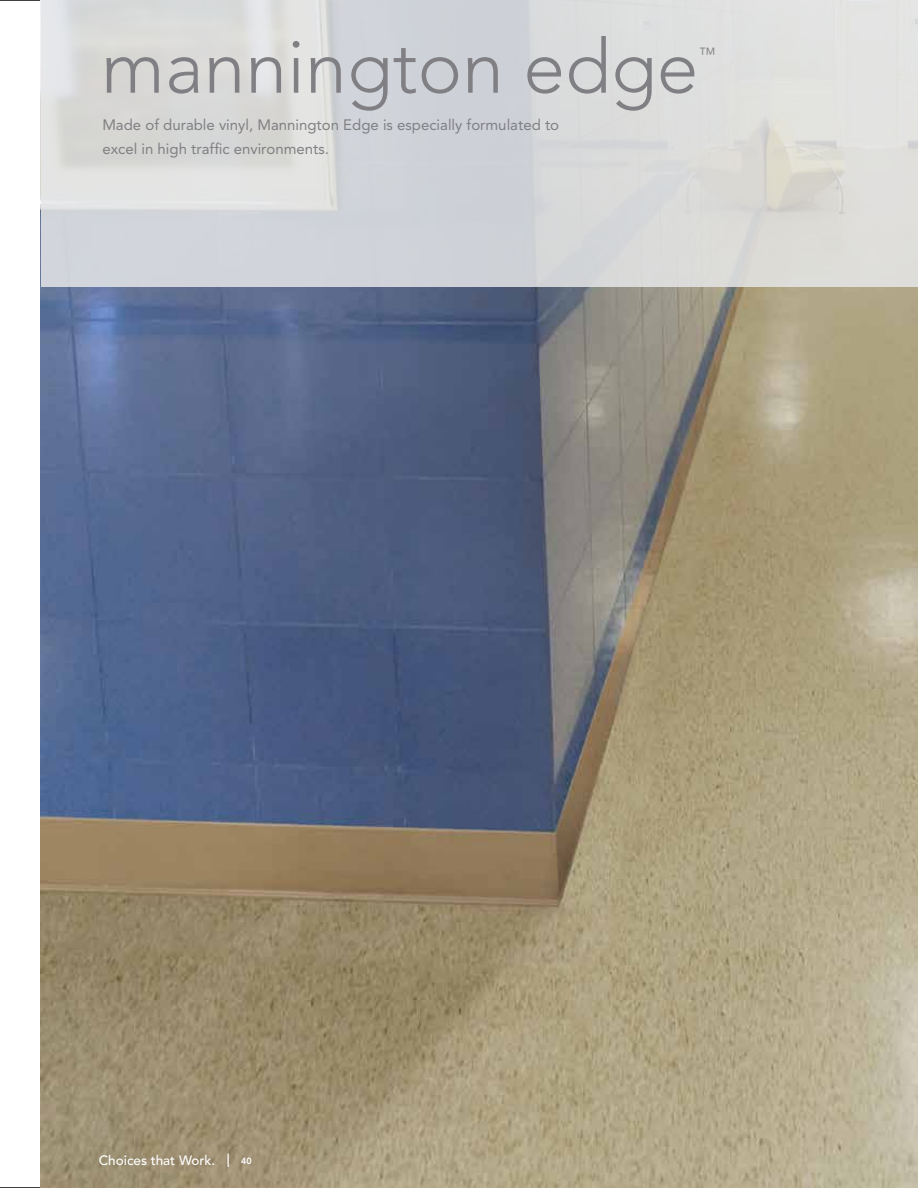
<style>
.page{position:relative;width:918px;height:1188px;background:#fff}
.page>*{position:absolute;margin:0;border:0;box-sizing:border-box;transform-origin:0 0}
.t1{font:300 75px "Avenir";color:#807f83}
.t2{font:300 17.55px "Avenir";color:#807f83}
.t3{font:15px/24px "Avenir";color:#807f83}
.t4{font:500 13.5px "Avenir";color:#fff}
.s1{font-weight:300;font-size:19.2px}
.s2{font-weight:800;font-size:9px}
</style>
<div class="page">
<hr style="left:0;top:0;width:40px;height:1px;background:#000">
<hr style="left:0;top:1187px;width:40px;height:1px;background:#000">
<img style="left:41px;top:287px;width:877px;height:901px">
<div style="left:41px;top:0;width:877px;height:287px;background:#d9d9da"></div>
<h1 class="t1" style="left:101px;top:23px;width:599px">mannington edge</h1>
<p class="t2" style="left:698px;top:44px;width:19px">™</p>
<p class="t3" style="left:102px;top:113px;width:458px">Made of durable vinyl, Mannington Edge is especially formulated to excel in high traffic environments.</p>
<p class="t4" style="left:99px;top:1153px;width:154px">Choices that Work. <span class="s1">I</span> <span class="s2">40</span></p>
</div>
